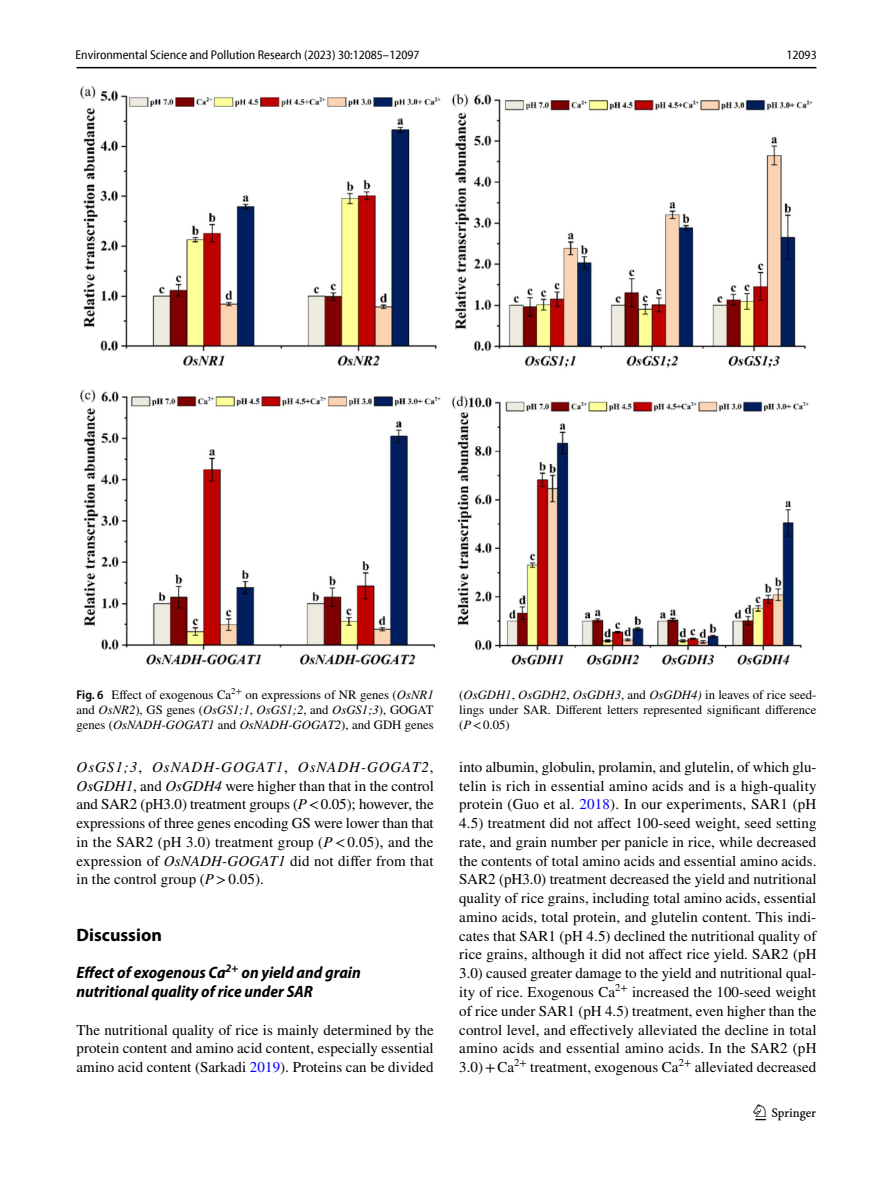
<style>
.page{position:relative;width:893px;height:1187px;background:#fff}
.page>*{position:absolute;margin:0;border:0;box-sizing:border-box;transform-origin:0 0}
.t1{font:22.5px "Springnew Regular 3";color:#000}
.t2{font:700 18px "Myriad Pro";color:#000}
.t3{font:italic 700 semi-condensed 16.5px/18.8px "Myriad Pro";color:#000}
.t4{font:15px/18.8px "STIX";letter-spacing:.005em;color:#000;text-align:justify}
.t5{font:12.75px/15px "STIX";color:#000;text-align:justify}
.t6{font:semi-condensed 12.75px "Myriad Pro Unic";color:#000}
.s1{font-family:"Myriad Pro";font-weight:600;font-stretch:semi-condensed}
.s2{font-style:italic}
.s3{color:#00f}
</style>
<div class="page">
<hr style="left:77px;top:67px;width:739px;height:1px;background:#000">
<img style="left:81px;top:87px;width:731px;height:577px">
<p class="t6" style="left:76px;top:50px;width:346px">Environmental Science and Pollution Research (2023) 30:12085–12097</p>
<p class="t6" style="left:786px;top:50px;width:32px">12093</p>
<p class="t5" style="left:77px;top:688px;width:359px"><span class="s1">Fig. 6</span> Effect of exogenous Ca<sup>2+</sup> on expressions of NR genes (<span class="s2">OsNR1 </span>and <span class="s2">OsNR2</span>), GS genes (<span class="s2">OsGS1;1</span>, <span class="s2">OsGS1;2</span>, and <span class="s2">OsGS1;3</span>), GOGAT genes (<span class="s2">OsNADH-GOGAT1</span> and <span class="s2">OsNADH-GOGAT2</span>), and GDH genes</p>
<p class="t5" style="left:459px;top:688px;width:359px">(<span class="s2">OsGDH1</span>, <span class="s2">OsGDH2</span>, <span class="s2">OsGDH3</span>, and <span class="s2">OsGDH4)</span> in leaves of rice seed&shy;lings under SAR. Different letters represented significant difference (<span class="s2">P</span>&lt;0.05)</p>
<p class="t4" style="left:77px;top:758px;width:359px"><span class="s2">OsGS1;3</span>, <span class="s2">OsNADH-GOGAT1</span>, <span class="s2">OsNADH-GOGAT2</span>, <span class="s2">OsGDH1</span>, and <span class="s2">OsGDH4</span> were higher than that in the control and SAR2 (pH3.0) treatment groups (<span class="s2">P</span>&lt;0.05); however, the expressions of three genes encoding GS were lower than that in the SAR2 (pH 3.0) treatment group (<span class="s2">P</span>&lt;0.05), and the expression of <span class="s2">OsNADH-GOGAT1</span> did not differ from that in the control group (<span class="s2">P</span>&gt;0.05).</p>
<p class="t2" style="left:77px;top:922px;width:87px">Discussion</p>
<p class="t3" style="left:77px;top:962px;width:286px">Effect of exogenous Ca<sup>2</sup><sup>+</sup> on yield and grain nutritional quality of rice under SAR</p>
<p class="t4" style="left:77px;top:1021px;width:359px">The nutritional quality of rice is mainly determined by the protein content and amino acid content, especially essential amino acid content (Sarkadi <span class="s3">2019</span>). Proteins can be divided</p>
<p class="t4" style="left:459px;top:758px;width:359px">into albumin, globulin, prolamin, and glutelin, of which glu&shy;telin is rich in essential amino acids and is a high-quality protein (Guo et al. <span class="s3">2018</span>). In our experiments, SAR1 (pH 4.5) treatment did not affect 100-seed weight, seed setting rate, and grain number per panicle in rice, while decreased the contents of total amino acids and essential amino acids.<br>SAR2 (pH3.0) treatment decreased the yield and nutritional quality of rice grains, including total amino acids, essential amino acids, total protein, and glutelin content. This indi&shy;cates that SAR1 (pH 4.5) declined the nutritional quality of rice grains, although it did not affect rice yield. SAR2 (pH 3.0) caused greater damage to the yield and nutritional qual&shy;ity of rice. Exogenous Ca<sup>2+</sup> increased the 100-seed weight of rice under SAR1 (pH 4.5) treatment, even higher than the control level, and effectively alleviated the decline in total amino acids and essential amino acids. In the SAR2 (pH 3.0)+ -Ca<sup>2+</sup> treatment, exogenous Ca<sup>2+</sup> alleviated decreased</p>
<h1 class="t1" style="left:755px;top:1104px;width:62px">1 3</h1>
</div>
